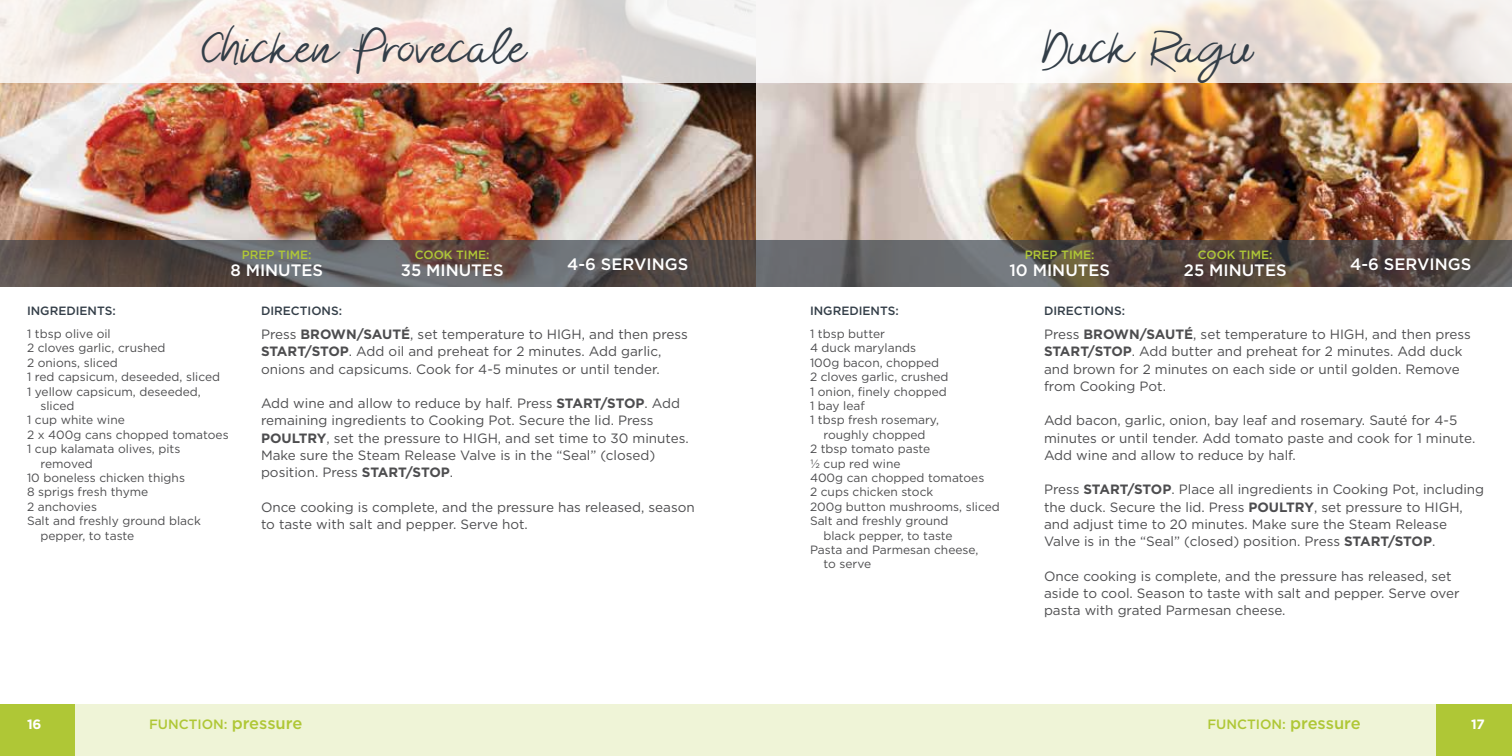
<style>
.page{position:relative;width:1512px;height:756px;background:#fff}
.page>*{position:absolute;margin:0;border:0;box-sizing:border-box;transform-origin:0 0}
.t1{font:34.5px "Morsal";color:#333e48}
.t2{font:500 16.5px "Gotham";color:#fff}
.t3{font:13.5px/17.2px "Gotham";color:#4d4d4f}
.t4{font:500 13.5px "Gotham";color:#afc736}
.t5{font:700 13.5px "Gotham";color:#fff}
.t6{font:12px "Gotham";color:#4d4d4f}
.t7{font:500 12px "Gotham";color:#333e48}
.t8{font:500 12px "Gotham";color:#afc736}
.s1{font-weight:700}
.s2{font-size:16.5px}
</style>
<div class="page">
<div style="left:0;top:704px;width:75px;height:52px;background:#afc736"></div>
<div style="left:1436px;top:704px;width:76px;height:52px;background:#afc736"></div>
<img style="left:0;top:83px;width:1512px;height:157px">
<div style="left:60px;top:704px;width:696px;height:52px;background:#eff4d7"></div>
<svg style="left:0;top:240px;width:756px;height:46px;background:#5c5553"></svg>
<svg style="left:0;top:0;width:756px;height:83px"></svg>
<div style="left:756px;top:704px;width:696px;height:52px;background:#eff4d7"></div>
<svg style="left:756px;top:240px;width:756px;height:46px;background:#5b5451"></svg>
<svg style="left:779px;top:0;width:733px;height:83px"></svg>
<h1 class="t1" style="left:202px;top:30px;width:326px">Chicken Provecale</h1>
<h1 class="t1" style="left:1042px;top:30px;width:212px">Duck Ragu</h1>
<p class="t8" style="left:242px;top:248px;width:71px">PREP TIME:</p>
<p class="t2" style="left:230px;top:261px;width:94px">8 MINUTES</p>
<p class="t8" style="left:415px;top:248px;width:76px">COOK TIME:</p>
<p class="t2" style="left:401px;top:261px;width:104px">35 MINUTES</p>
<p class="t2" style="left:567px;top:254px;width:123px">4-6 SERVINGS</p>
<p class="t8" style="left:1025px;top:248px;width:71px">PREP TIME:</p>
<p class="t2" style="left:1009px;top:261px;width:102px">10 MINUTES</p>
<p class="t8" style="left:1198px;top:248px;width:76px">COOK TIME:</p>
<p class="t2" style="left:1184px;top:261px;width:104px">25 MINUTES</p>
<p class="t2" style="left:1350px;top:254px;width:123px">4-6 SERVINGS</p>
<p class="t7" style="left:27px;top:304px;width:90px">INGREDIENTS:</p>
<p class="t7" style="left:261px;top:304px;width:83px">DIRECTIONS:</p>
<p class="t7" style="left:810px;top:304px;width:90px">INGREDIENTS:</p>
<p class="t7" style="left:1044px;top:304px;width:83px">DIRECTIONS:</p>
<p class="t6" style="left:27px;top:326px;width:85px">1 tbsp olive oil</p>
<p class="t6" style="left:27px;top:340px;width:140px">2 cloves garlic, crushed</p>
<p class="t6" style="left:27px;top:355px;width:92px">2 onions, sliced</p>
<p class="t6" style="left:27px;top:369px;width:195px">1 red capsicum, deseeded, sliced</p>
<p class="t6" style="left:27px;top:384px;width:175px">1 yellow capsicum, deseeded,</p>
<p class="t6" style="left:40px;top:398px;width:36px">sliced</p>
<p class="t6" style="left:27px;top:412px;width:99px">1 cup white wine</p>
<p class="t6" style="left:27px;top:427px;width:203px">2 x 400g cans chopped tomatoes</p>
<p class="t6" style="left:27px;top:441px;width:155px">1 cup kalamata olives, pits</p>
<p class="t6" style="left:40px;top:456px;width:54px">removed</p>
<p class="t6" style="left:27px;top:470px;width:159px">10 boneless chicken thighs</p>
<p class="t6" style="left:27px;top:484px;width:123px">8 sprigs fresh thyme</p>
<p class="t6" style="left:27px;top:499px;width:72px">2 anchovies</p>
<p class="t6" style="left:27px;top:513px;width:175px">Salt and freshly ground black</p>
<p class="t6" style="left:40px;top:528px;width:95px">pepper, to taste</p>
<p class="t3" style="left:261px;top:325px;width:428px">Press <span class="s1">BROWN/SAUTÉ</span>, set temperature to HIGH, and then press<br><span class="s1">START/STOP</span>. Add oil and preheat for 2 minutes. Add garlic, onions and capsicums. Cook for 4-5 minutes or until tender.</p>
<p class="t3" style="left:261px;top:394px;width:429px">Add wine and allow to reduce by half. Press <span class="s1">START/STOP</span>. Add remaining ingredients to Cooking Pot. Secure the lid. Press <span class="s1">POULTRY</span>, set the pressure to HIGH, and set time to 30 minutes.<br>Make sure the Steam Release Valve is in the “Seal” (closed) position. Press <span class="s1">START/STOP</span>.</p>
<p class="t3" style="left:261px;top:498px;width:435px">Once cooking is complete, and the pressure has released, season to taste with salt and pepper. Serve hot.</p>
<p class="t6" style="left:810px;top:326px;width:77px">1 tbsp butter</p>
<p class="t6" style="left:810px;top:340px;width:108px">4 duck marylands</p>
<p class="t6" style="left:810px;top:355px;width:131px">100g bacon, chopped</p>
<p class="t6" style="left:810px;top:369px;width:140px">2 cloves garlic, crushed</p>
<p class="t6" style="left:810px;top:384px;width:138px">1 onion, finely chopped</p>
<p class="t6" style="left:810px;top:398px;width:56px">1 bay leaf</p>
<p class="t6" style="left:810px;top:412px;width:130px">1 tbsp fresh rosemary,</p>
<p class="t6" style="left:824px;top:427px;width:103px">roughly chopped</p>
<p class="t6" style="left:810px;top:441px;width:122px">2 tbsp tomato paste</p>
<p class="t6" style="left:810px;top:456px;width:92px">½ cup red wine</p>
<p class="t6" style="left:810px;top:470px;width:176px">400g can chopped tomatoes</p>
<p class="t6" style="left:810px;top:484px;width:125px">2 cups chicken stock</p>
<p class="t6" style="left:810px;top:499px;width:191px">200g button mushrooms, sliced</p>
<p class="t6" style="left:810px;top:513px;width:140px">Salt and freshly ground</p>
<p class="t6" style="left:824px;top:528px;width:131px">black pepper, to taste</p>
<p class="t6" style="left:810px;top:542px;width:170px">Pasta and Parmesan cheese,</p>
<p class="t6" style="left:824px;top:556px;width:49px">to serve</p>
<p class="t3" style="left:1044px;top:325px;width:428px">Press <span class="s1">BROWN/SAUTÉ</span>, set temperature to HIGH, and then press <span class="s1">START/STOP</span>. Add butter and preheat for 2 minutes. Add duck and brown for 2 minutes on each side or until golden. Remove from Cooking Pot.</p>
<p class="t3" style="left:1044px;top:412px;width:433px">Add bacon, garlic, onion, bay leaf and rosemary. Sauté for 4-5 minutes or until tender. Add tomato paste and cook for 1 minute.<br>Add wine and allow to reduce by half.</p>
<p class="t3" style="left:1044px;top:481px;width:442px">Press <span class="s1">START/STOP</span>. Place all ingredients in Cooking Pot, including the duck. Secure the lid. Press <span class="s1">POULTRY</span>, set pressure to HIGH, and adjust time to 20 minutes. Make sure the Steam Release Valve is in the “Seal” (closed) position. Press <span class="s1">START/STOP</span>.</p>
<p class="t3" style="left:1044px;top:567px;width:417px">Once cooking is complete, and the pressure has released, set aside to cool. Season to taste with salt and pepper. Serve over pasta with grated Parmesan cheese.</p>
<p class="t5" style="left:27px;top:715px;width:16px">16</p>
<p class="t5" style="left:1471px;top:715px;width:15px">17</p>
<p class="t4" style="left:149px;top:716px;width:155px">FUNCTION: <span class="s2">pressure</span></p>
<p class="t4" style="left:1207px;top:716px;width:155px">FUNCTION: <span class="s2">pressure</span></p>
</div>
